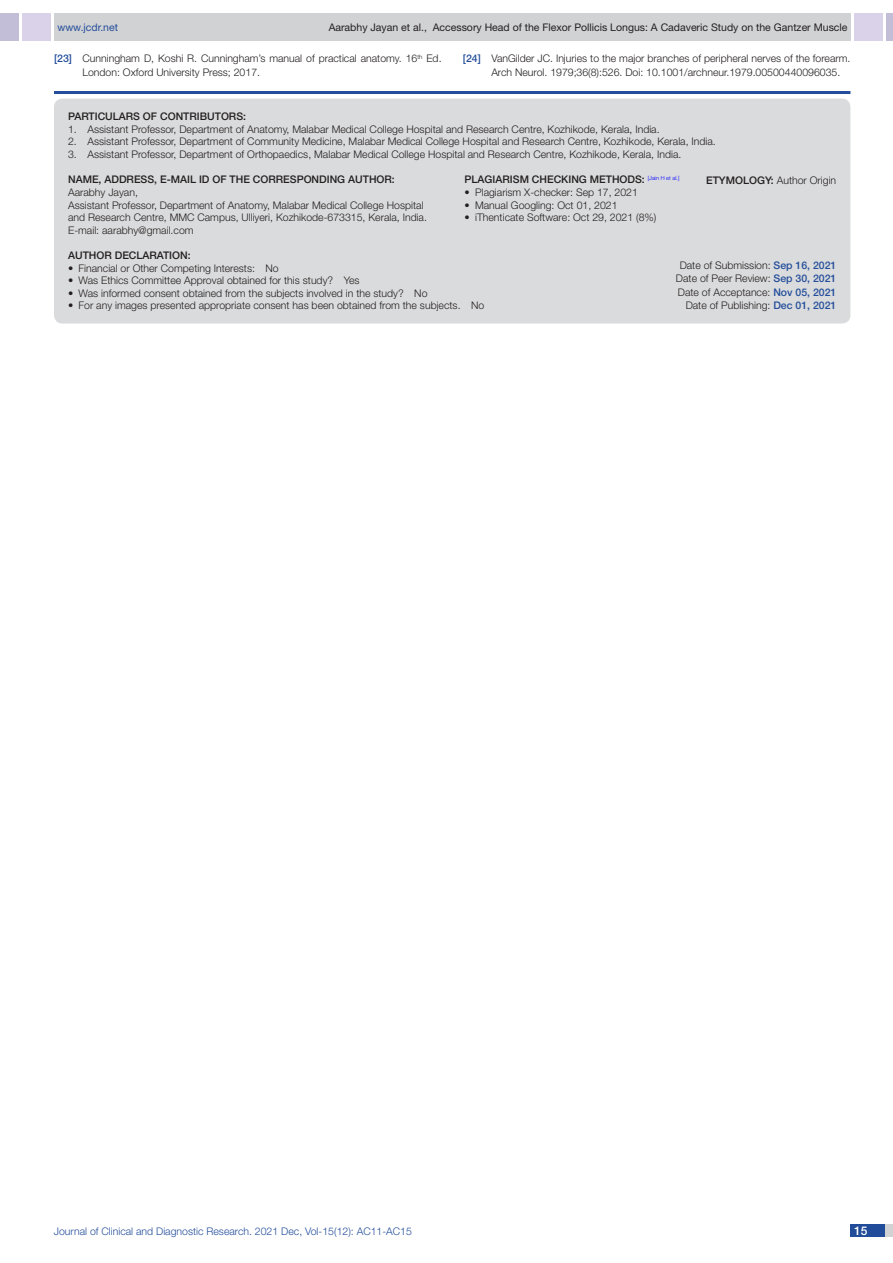
<style>
.page{position:relative;width:893px;height:1263px;background:#fff}
.page>*{position:absolute;margin:0;border:0;box-sizing:border-box;transform-origin:0 0}
.t1{font:500 12px "Helvetica Neue";color:#fff}
.Partic_Contri_Txt{font:300 10.5px/13.5px "Helvetica Neue";color:#231f20}
.Partic_Contri_Head{font:500 10.5px "Helvetica Neue";color:#231f20}
.tb_txt{font:300 10.5px "Helvetica Neue";color:#231f20}
.t2{font:10.5px "Helvetica Neue";color:#231f20}
.t3{font:300 10.5px "Helvetica Neue";color:#244e9b}
.Partic_Contri_Head-2{font:300 10.5px "Helvetica Neue";color:#231f20}
.t4{font:10.5px "Helvetica Neue";color:#244e9b}
.s1{font-weight:500;color:#244e9b}
.s2{font-weight:500}
</style>
<div class="page">
<div style="left:54px;top:13px;width:796px;height:28px;background:#d1d2d4"></div>
<div style="left:0;top:13px;width:19px;height:28px;background:#c2bed7"></div>
<div style="left:22px;top:13px;width:29px;height:28px;background:#d9d2e8"></div>
<div style="left:886px;top:13px;width:7px;height:28px;background:#c2bed7"></div>
<div style="left:854px;top:13px;width:29px;height:28px;background:#d9d2e8"></div>
<div style="left:850px;top:1224px;width:43px;height:13px;background:#d1d2d4"></div>
<div style="left:850px;top:1224px;width:35px;height:13px;background:#214c99"></div>
<hr style="left:54px;top:91px;width:796px;height:3px;background:#244e9b">
<div style="left:54px;top:99px;width:796px;height:225px;background:#dadbdc;border-radius:9px"></div>
<p class="t4" style="left:57px;top:21px;width:62px">www.jcdr.net</p>
<p class="t2" style="left:329px;top:21px;width:520px">Aarabhy Jayan et al., Accessory Head of the Flexor Pollicis Longus: A Cadaveric Study on the Gantzer Muscle</p>
<p class="Partic_Contri_Txt" style="left:82px;top:52px;width:361px;text-indent:-28px"><span class="s1">[23]</span> Cunningham D, Koshi R. Cunningham’s manual of practical anatomy. 16<sup>th</sup> Ed.<br>London: Oxford University Press; 2017.</p>
<p class="Partic_Contri_Txt" style="left:491px;top:52px;width:361px;text-indent:-28px"><span class="s1">[24]</span> VanGilder JC. Injuries to the major branches of peripheral nerves of the forearm.<br>Arch Neurol. 1979;36(8):526. Doi: 10.1001/archneur.1979.00500440096035.</p>
<p class="Partic_Contri_Head" style="left:68px;top:110px;width:179px">PARTICULARS OF CONTRIBUTORS:</p>
<p class="Partic_Contri_Txt" style="left:68px;top:122px;width:593px">1. Assistant Professor, Department of Anatomy, Malabar Medical College Hospital and Research Centre, Kozhikode, Kerala, India.</p>
<p class="Partic_Contri_Txt" style="left:68px;top:134px;width:649px">2. Assistant Professor, Department of Community Medicine, Malabar Medical College Hospital and Research Centre, Kozhikode, Kerala, India.</p>
<p class="Partic_Contri_Txt" style="left:68px;top:147px;width:615px">3. Assistant Professor, Department of Orthopaedics, Malabar Medical College Hospital and Research Centre, Kozhikode, Kerala, India.</p>
<p class="Partic_Contri_Head" style="left:465px;top:173px;width:216px">PLAGIARISM CHECKING METHODS: <sup>[Jain</sup> <sup>H</sup> <sup>et</sup> <sup>al.]</sup></p>
<p class="tb_txt" style="left:465px;top:186px;width:175px">• Plagiarism X-checker: Sep 17, 2021</p>
<p class="tb_txt" style="left:465px;top:198px;width:154px">• Manual Googling: Oct 01, 2021</p>
<p class="tb_txt" style="left:465px;top:211px;width:193px">• iThenticate Software: Oct 29, 2021 (8%)</p>
<p class="Partic_Contri_Head" style="left:68px;top:173px;width:328px">NAME, ADDRESS, E-MAIL ID OF THE CORRESPONDING AUTHOR:</p>
<p class="Partic_Contri_Head" style="left:706px;top:174px;width:16px">ETYMOLOGY</p>
<p class="Partic_Contri_Head-2" style="left:771px;top:174px;width:67px"><span class="s2">:</span> Author Origin</p>
<p class="Partic_Contri_Txt" style="left:68px;top:185px;width:71px">Aarabhy Jayan,</p>
<p class="Partic_Contri_Txt" style="left:68px;top:198px;width:360px;line-height:12.6px">Assistant Professor, Department of Anatomy, Malabar Medical College Hospital and Research Centre, MMC Campus, Ulliyeri, Kozhikode-673315, Kerala, India.</p>
<p class="Partic_Contri_Txt" style="left:68px;top:223px;width:127px">E-mail: aarabhy@gmail.com</p>
<p class="Partic_Contri_Txt" style="left:680px;top:258px;width:158px">Date of Submission: <span class="s1">SEP 16, 2021</span></p>
<p class="Partic_Contri_Txt" style="left:676px;top:272px;width:162px">Date of Peer Review: <span class="s1">SEP 30, 2021</span></p>
<p class="Partic_Contri_Txt" style="left:678px;top:285px;width:160px">Date of Acceptance: <span class="s1">NOV 05, 2021</span></p>
<p class="Partic_Contri_Txt" style="left:686px;top:299px;width:152px">Date of Publishing: <span class="s1">DEC 01, 2021</span></p>
<p class="Partic_Contri_Head" style="left:68px;top:249px;width:16px">AUTHOR</p>
<p class="Partic_Contri_Head" style="left:115px;top:249px;width:8px">DECLARATION</p>
<p class="Partic_Contri_Head" style="left:188px;top:249px;width:4px">:</p>
<p class="Partic_Contri_Txt" style="left:68px;top:261px;width:212px">• Financial or Other Competing Interests: No</p>
<p class="Partic_Contri_Txt" style="left:68px;top:273px;width:293px">• Was Ethics Committee Approval obtained for this study? Yes</p>
<p class="Partic_Contri_Txt" style="left:68px;top:286px;width:361px">• Was informed consent obtained from the subjects involved in the study? No</p>
<p class="Partic_Contri_Txt" style="left:68px;top:299px;width:418px">• For any images presented appropriate consent has been obtained from the subjects. No</p>
<p class="t3" style="left:54px;top:1225px;width:360px">Journal of Clinical and Diagnostic Research. 2021 Dec, Vol-15(12): AC11-AC15</p>
<p class="t1" style="left:854px;top:1223px;width:15px">15</p>
</div>
